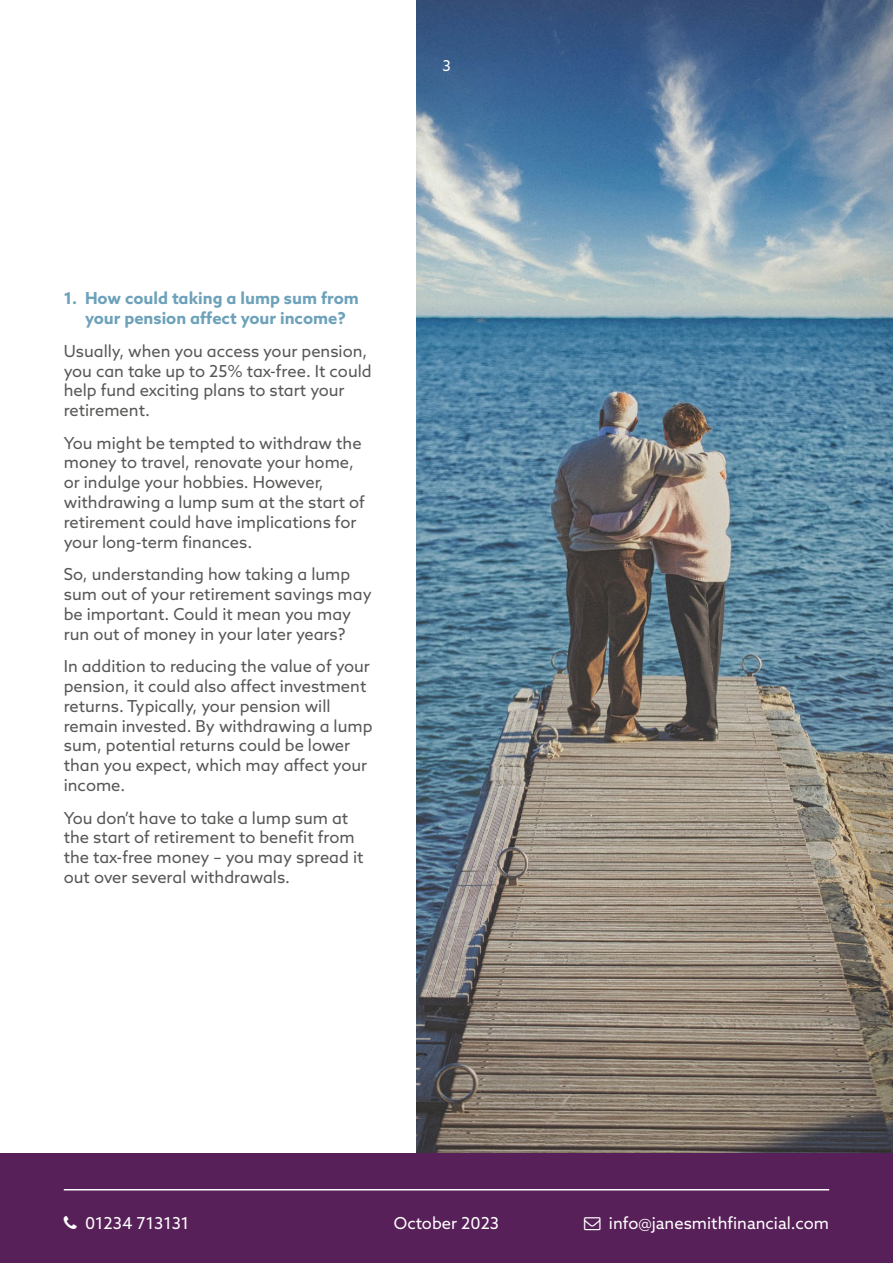
<style>
.page{position:relative;width:893px;height:1263px;background:#fff}
.page>*{position:absolute;margin:0;border:0;box-sizing:border-box;transform-origin:0 0}
.t1{font:16.5px/19.8px "Azo Sans";color:#575756}
.t2{font:700 16.5px/19.8px "Azo Sans";color:#6da2ba;text-align:center}
.t3{font:16.5px "Azo Sans";color:#fff}
.t4{font:15px "Azo Sans";color:#fff}
</style>
<div class="page">
<img style="left:417px;top:0;width:476px;height:1153px">
<div style="left:0;top:1153px;width:893px;height:110px;background:#582059"></div>
<hr style="left:64px;top:1189px;width:765px;height:1px;background:#fff">
<p class="t4" style="left:442px;top:56px;width:10px">3</p>
<p class="t2" style="left:64px;top:288px;width:297px">1. How could taking a lump sum from your pension affect your income?</p>
<p class="t1" style="left:64px;top:341px;width:309px">Usually, when you access your pension, you can take up to 25% tax-free. It could help fund exciting plans to start your retirement.</p>
<p class="t1" style="left:64px;top:433px;width:303px">You might be tempted to withdraw the money to travel, renovate your home, or indulge your hobbies. However, withdrawing a lump sum at the start of retirement could have implications for your long-term finances.</p>
<p class="t1" style="left:64px;top:564px;width:309px">So, understanding how taking a lump sum out of your retirement savings may be important. Could it mean you may run out of money in your later years?</p>
<p class="t1" style="left:64px;top:656px;width:310px">In addition to reducing the value of your pension, it could also affect investment returns. Typically, your pension will remain invested. By withdrawing a lump sum, potential returns could be lower than you expect, which may affect your income.</p>
<p class="t1" style="left:64px;top:807px;width:301px">You don’t have to take a lump sum at the start of retirement to benefit from the tax-free money – you may spread it out over several withdrawals.</p>
<p class="t3" style="left:85px;top:1212px;width:106px">01234 713131</p>
<p class="t3" style="left:394px;top:1213px;width:107px">October 2023</p>
<p class="t3" style="left:609px;top:1212px;width:222px">info@janesmithfinancial.com</p>
</div>
